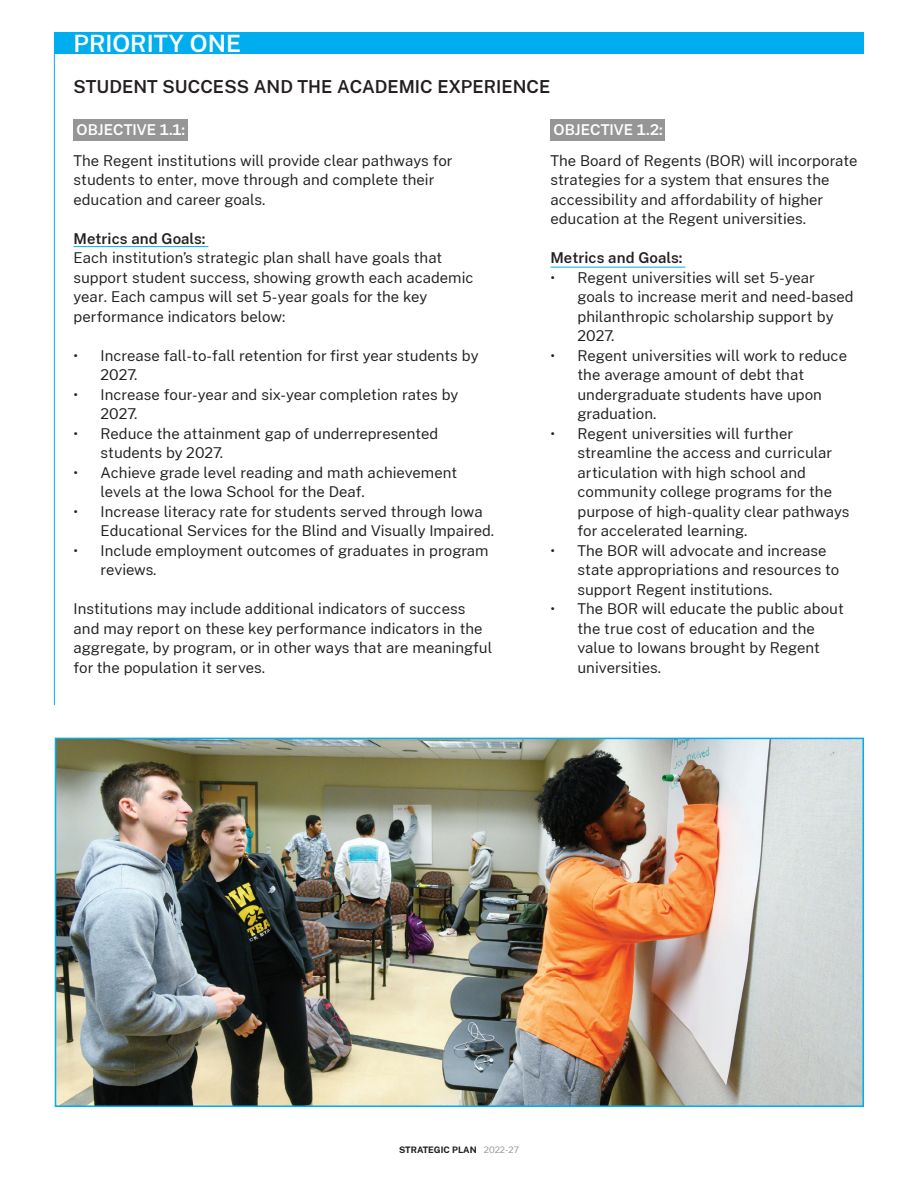
<style>
.page{position:relative;width:918px;height:1188px;background:#fff}
.page>*{position:absolute;margin:0;border:0;box-sizing:border-box;transform-origin:0 0}
.t1{font:600 24px "Cheyenne Sans";color:#fff}
.t2{font:600 18px "Cheyenne Sans";color:#231f20}
.t3{font:15px/19.5px "Cheyenne Sans";color:#231f20}
.t4{font:600 15px "Cheyenne Sans";color:#231f20}
.t5{font:600 15px "Cheyenne Sans";color:#fff}
.t6{font:700 9px "Cheyenne Sans";color:#231f20}
.s1{font-weight:400;color:#969697}
</style>
<div class="page">
<div style="left:74px;top:119px;width:114px;height:21px;background:#969697"></div>
<div style="left:54px;top:32px;width:810px;height:22px;background:#00aeef"></div>
<hr style="left:54px;top:53px;width:1px;height:652px;background:#00aeef">
<div style="left:550px;top:119px;width:115px;height:21px;background:#969697"></div>
<img style="left:58px;top:741px;width:803px;height:363px">
<div style="left:55px;top:738px;width:809px;height:369px;border:2px solid #00aeef"></div>
<hr style="left:74px;top:246px;width:134px;height:1px;background:#00aeef">
<hr style="left:550px;top:267px;width:135px;height:1px;background:#00aeef">
<h1 class="t1" style="left:74px;top:28px;width:169px">PRIORITY ONE</h1>
<p class="t2" style="left:74px;top:75px;width:478px">STUDENT SUCCESS AND THE ACADEMIC EXPERIENCE</p>
<p class="t5" style="left:77px;top:120px;width:110px">OBJECTIVE 1.1:</p>
<p class="t3" style="left:74px;top:150px;width:381px">The Regent institutions will provide clear pathways for students to enter, move through and complete their education and career goals.</p>
<p class="t4" style="left:74px;top:229px;width:134px">Metrics and Goals:</p>
<p class="t3" style="left:74px;top:248px;width:402px">Each institution’s strategic plan shall have goals that support student success, showing growth each academic year. Each campus will set 5-year goals for the key performance indicators below:</p>
<p class="t3" style="left:101px;top:345px;width:380px;text-indent:-27px">• Increase fall-to-fall retention for first year students by<br>2027.</p>
<p class="t3" style="left:101px;top:384px;width:359px;text-indent:-27px">• Increase four-year and six-year completion rates by<br>2027.</p>
<p class="t3" style="left:101px;top:423px;width:339px;text-indent:-27px">• Reduce the attainment gap of underrepresented students by 2027.</p>
<p class="t3" style="left:101px;top:462px;width:358px;text-indent:-27px">• Achieve grade level reading and math achievement levels at the Iowa School for the Deaf.</p>
<p class="t3" style="left:101px;top:501px;width:395px;text-indent:-27px">• Increase literacy rate for students served through Iowa<br>Educational Services for the Blind and Visually Impaired.</p>
<p class="t3" style="left:101px;top:540px;width:390px;text-indent:-27px">• Include employment outcomes of graduates in program reviews.</p>
<p class="t3" style="left:74px;top:599px;width:420px">Institutions may include additional indicators of success and may report on these key performance indicators in the aggregate, by program, or in other ways that are meaningful for the population it serves.</p>
<p class="t5" style="left:554px;top:120px;width:111px">OBJECTIVE 1.2:</p>
<p class="t3" style="left:550px;top:150px;width:309px">The Board of Regents (BOR) will incorporate strategies for a system that ensures the accessibility and affordability of higher education at the Regent universities.</p>
<p class="t4" style="left:550px;top:248px;width:134px">Metrics and Goals:</p>
<p class="t3" style="left:577px;top:267px;width:277px;text-indent:-27px">• Regent universities will set 5-year goals to increase merit and need-based philanthropic scholarship support by<br>2027.</p>
<p class="t3" style="left:577px;top:345px;width:271px;text-indent:-27px">• Regent universities will work to reduce the average amount of debt that undergraduate students have upon graduation.</p>
<p class="t3" style="left:577px;top:423px;width:273px;text-indent:-27px">• Regent universities will further streamline the access and curricular articulation with high school and community college programs for the purpose of high-quality clear pathways for accelerated learning.</p>
<p class="t3" style="left:577px;top:540px;width:263px;text-indent:-27px">• The BOR will advocate and increase state appropriations and resources to support Regent institutions.</p>
<p class="t3" style="left:577px;top:599px;width:268px;text-indent:-27px">• The BOR will educate the public about the true cost of education and the value to Iowans brought by Regent universities.</p>
<p class="t6" style="left:399px;top:1144px;width:121px">STRATEGIC PLAN <span class="s1">2022-27</span></p>
</div>
